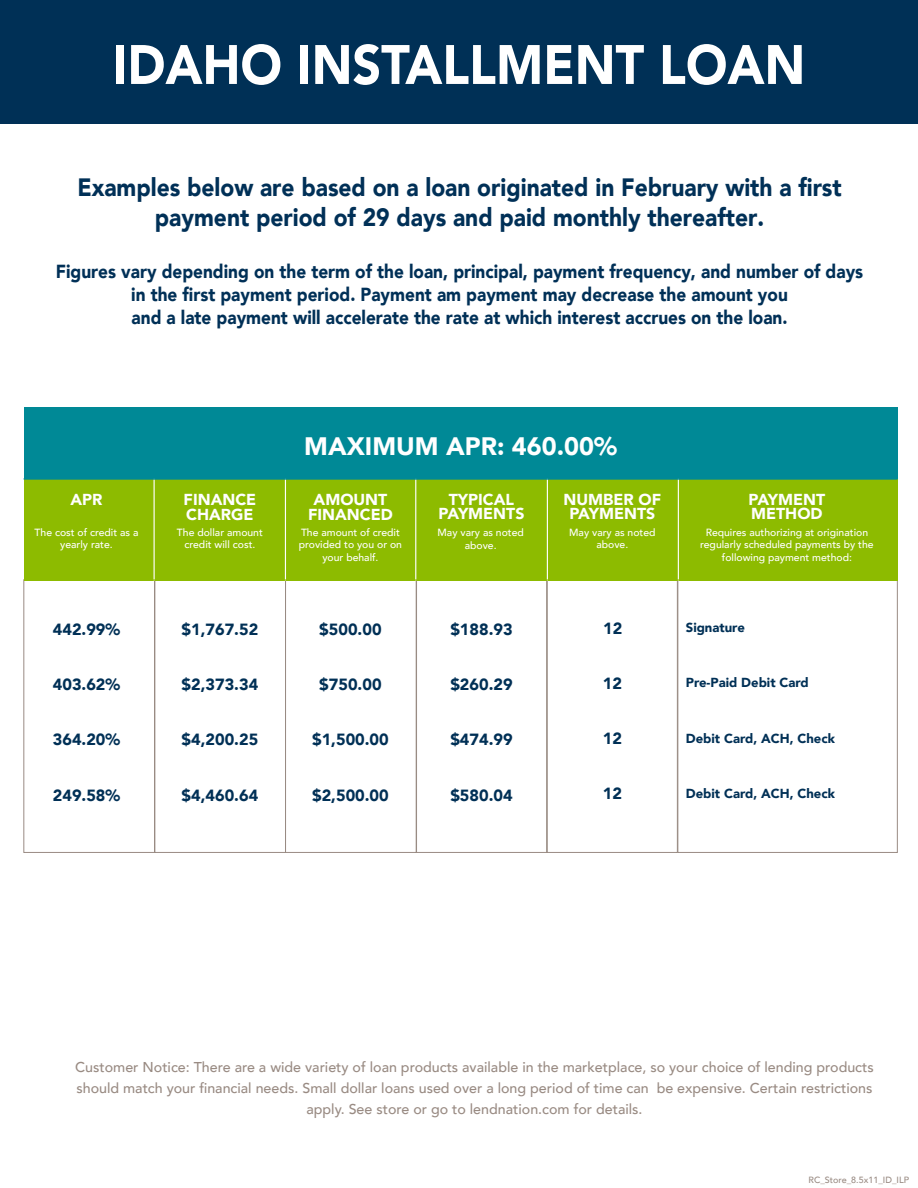
<style>
.page{position:relative;width:918px;height:1188px;background:#fff}
.page>*{position:absolute;margin:0;border:0;box-sizing:border-box;transform-origin:0 0}
.t1{font:900 54.9px "Avenir";color:#fff;scale:.91 1}
.t2{font:900 25.2px "Avenir";color:#fff}
.t3{font:900 25.05px/30px "Avenir";color:#003057;text-align:center;scale:.91 1}
.t4{font:900 18.9px/22.6px "Avenir";color:#003057;text-align:center;scale:.91 1}
.t5{font:900 16.2px "Avenir";color:#003056}
.t6{font:900 15.9px "Avenir";color:#fff}
.t7{font:500 14.25px/21px "Avenir";color:#998b83;text-align:center}
.t8{font:900 13.05px "Avenir";color:#003056}
.t9{font:500 10.35px/12.8px "Avenir";color:#fff;text-align:center}
.t10{font:500 9px "Avenir";color:#998b83}
</style>
<div class="page">
<div style="left:0;top:0;width:918px;height:123px;background:#003056"></div>
<div style="left:678px;top:564px;width:220px;height:289px;border:1px solid #998b83"></div>
<div style="left:24px;top:580px;width:131px;height:273px;border:1px solid #998b83"></div>
<div style="left:547px;top:579px;width:131px;height:274px;border:1px solid #998b83"></div>
<div style="left:155px;top:480px;width:131px;height:373px;border:1px solid #998b83"></div>
<div style="left:24px;top:407px;width:874px;height:71px;background:#008996"></div>
<div style="left:416px;top:480px;width:131px;height:373px;border:1px solid #998b83"></div>
<div style="left:24px;top:479px;width:874px;height:102px;background:#8dbb00"></div>
<hr style="left:154px;top:478px;width:1px;height:103px;background:#fff">
<hr style="left:285px;top:478px;width:1px;height:103px;background:#fff">
<hr style="left:415px;top:478px;width:1px;height:103px;background:#fff">
<hr style="left:547px;top:478px;width:1px;height:103px;background:#fff">
<hr style="left:678px;top:478px;width:1px;height:103px;background:#fff">
<hr style="left:24px;top:580px;width:873px;height:1px;background:#8dbb00">
<hr style="left:24px;top:478px;width:874px;height:2px;background:#008996">
<p class="t1" style="left:113px;top:18px;width:763px">IDAHO INSTALLMENT LOAN</p>
<h3 class="t3" style="left:77px;top:171px;width:841px">Examples below are based on a loan originated in February with a first payment period of 29 days and paid monthly thereafter.</h3>
<p class="t4" style="left:56px;top:260px;width:889px">Figures vary depending on the term of the loan, principal, payment frequency, and number of days in the first payment period. Payment am payment may decrease the amount you<br>and a late payment will accelerate the rate at which interest accrues on the loan.</p>
<p class="t2" style="left:304px;top:424px;width:314px">MAXIMUM APR: 460.00%</p>
<p class="t6" style="left:314px;top:486px;width:75px">AMOUNT</p>
<p class="t6" style="left:308px;top:500px;width:86px">FINANCED</p>
<p class="t6" style="left:184px;top:486px;width:74px">FINANCE</p>
<p class="t6" style="left:186px;top:500px;width:69px">CHARGE</p>
<p class="t6" style="left:449px;top:486px;width:67px">TYPICAL</p>
<p class="t6" style="left:439px;top:500px;width:87px">PAYMENTS</p>
<p class="t6" style="left:564px;top:486px;width:99px">NUMBER OF</p>
<p class="t6" style="left:569px;top:500px;width:87px">PAYMENTS</p>
<p class="t9" style="left:569px;top:525px;width:88px">May vary as noted above.</p>
<p class="t6" style="left:71px;top:486px;width:34px">APR</p>
<p class="t9" style="left:35px;top:525px;width:105px">The cost of credit as a yearly rate.</p>
<p class="t9" style="left:177px;top:525px;width:87px">The dollar amount credit will cost.</p>
<p class="t9" style="left:299px;top:525px;width:105px">The amount of credit provided to you or on your behalf.</p>
<p class="t9" style="left:438px;top:526px;width:88px">May vary as noted above.</p>
<p class="t6" style="left:749px;top:486px;width:78px">PAYMENT</p>
<p class="t6" style="left:751px;top:500px;width:73px">METHOD</p>
<p class="t9" style="left:700px;top:525px;width:175px">Requires authorizing at origination regularly scheduled payments by the following payment method:</p>
<p class="t5" style="left:53px;top:616px;width:69px">442.99%</p>
<p class="t5" style="left:182px;top:616px;width:78px">$1,767.52</p>
<p class="t5" style="left:319px;top:615px;width:64px">$500.00</p>
<p class="t5" style="left:450px;top:615px;width:64px">$188.93</p>
<p class="t5" style="left:603px;top:614px;width:21px">12</p>
<p class="t8" style="left:686px;top:616px;width:61px">Signature</p>
<p class="t5" style="left:53px;top:671px;width:69px">403.62%</p>
<p class="t5" style="left:182px;top:671px;width:78px">$2,373.34</p>
<p class="t5" style="left:319px;top:671px;width:64px">$750.00</p>
<p class="t5" style="left:450px;top:671px;width:64px">$260.29</p>
<p class="t5" style="left:603px;top:669px;width:21px">12</p>
<p class="t8" style="left:686px;top:672px;width:125px">Pre-Paid Debit Card</p>
<p class="t5" style="left:53px;top:726px;width:69px">364.20%</p>
<p class="t5" style="left:182px;top:726px;width:78px">$4,200.25</p>
<p class="t5" style="left:312px;top:726px;width:78px">$1,500.00</p>
<p class="t5" style="left:450px;top:726px;width:64px">$474.99</p>
<p class="t5" style="left:603px;top:724px;width:21px">12</p>
<p class="t8" style="left:686px;top:727px;width:151px">Debit Card, ACH, Check</p>
<p class="t5" style="left:53px;top:781px;width:69px">249.58%</p>
<p class="t5" style="left:182px;top:781px;width:78px">$4,460.64</p>
<p class="t5" style="left:312px;top:781px;width:78px">$2,500.00</p>
<p class="t5" style="left:450px;top:781px;width:64px">$580.04</p>
<p class="t5" style="left:603px;top:780px;width:21px">12</p>
<p class="t8" style="left:686px;top:783px;width:151px">Debit Card, ACH, Check</p>
<p class="t7" style="left:75px;top:1056px;width:800px">Customer Notice: There are a wide variety of loan products available in the marketplace, so your choice of lending products should match your financial needs. Small dollar loans used over a long period of time can be expensive. Certain restrictions apply. See store or go to lendnation.com for details.</p>
<p class="t10" style="left:809px;top:1172px;width:102px">RC_Store_8.5x11_ID_ILP</p>
</div>
